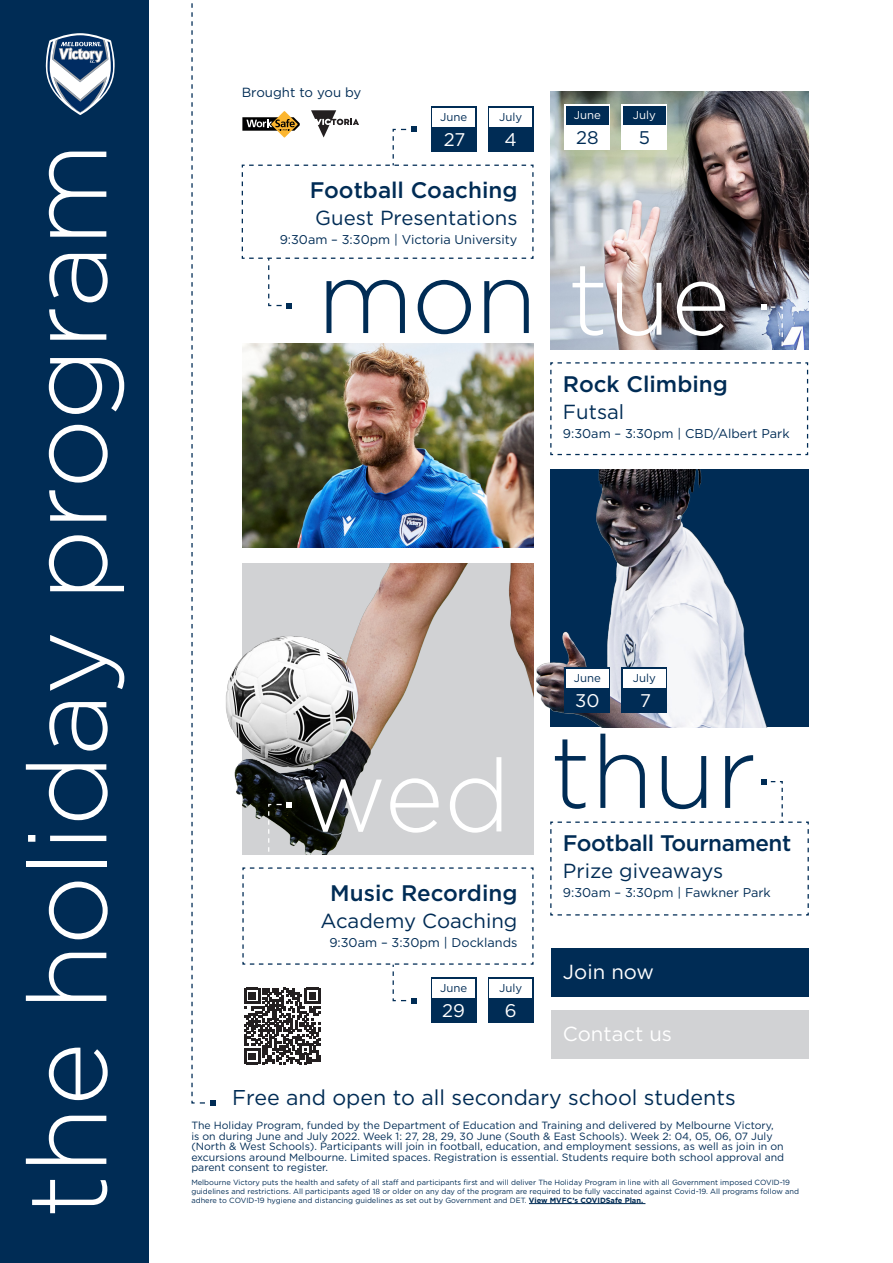
<style>
.page{position:relative;width:893px;height:1263px;background:#fff}
.page>*{position:absolute;margin:0;border:0;box-sizing:border-box;transform-origin:0 0}
.t1{font:300 110.25px "Gotham HTF";letter-spacing:-.02em;color:#fff}
.t2{font:300 101.7px "Gotham HTF";color:#002c55}
.t3{font:300 101.7px "Gotham HTF";color:#fff}
.t4{font:500 22.5px "Gotham HTF";color:#002c55}
.t5{font:500 22.5px "Gotham HTF";letter-spacing:-.02em;color:#002c55}
.t6{font:21.45px "Gotham HTF";color:#002c55}
.t7{font:20.4px "Gotham HTF";color:#002c55}
.t8{font:20.4px "Gotham HTF";color:#fff}
.t9{font:18.3px "Gotham HTF";color:#fff}
.t10{font:18.3px "Gotham HTF";color:#002c55}
.t11{font:13.2px "Gotham HTF";color:#002c55}
.t12{font:12.75px "Gotham HTF";color:#002c55}
.t13{font:11.4px "Gotham HTF";color:#002c55}
.t14{font:11.4px "Gotham HTF";color:#fff}
.t15{font:10.5px/10.5px "Gotham HTF";color:#002c55}
.t16{font:7.5px/9px "Gotham HTF";color:#002c55}
.s1{color:#fff}
.s2{font-weight:700}
</style>
<div class="page">
<img style="left:536px;top:469px;width:273px;height:258px">
<img style="left:550px;top:91px;width:258px;height:214px">
<img style="left:242px;top:344px;width:292px;height:203px">
<img style="left:225px;top:563px;width:309px;height:239px">
<div style="left:431px;top:106px;width:45px;height:46px;background:#002c55"></div>
<div style="left:433px;top:108px;width:42px;height:19px;background:#fff"></div>
<div style="left:488px;top:106px;width:46px;height:46px;background:#002c55"></div>
<div style="left:490px;top:108px;width:42px;height:19px;background:#fff"></div>
<svg style="left:191px;top:3px;width:24px;height:1102px"></svg>
<div style="left:0;top:0;width:149px;height:1263px;background:#002c55"></div>
<div style="left:551px;top:948px;width:257px;height:49px;background:#002c55"></div>
<div style="left:551px;top:1010px;width:257px;height:49px;background:#d1d2d4"></div>
<svg style="left:550px;top:305px;width:259px;height:151px"></svg>
<svg style="left:550px;top:779px;width:259px;height:137px"></svg>
<svg style="left:46px;top:33px;width:69px;height:82px"></svg>
<hr style="left:529px;top:1203px;width:116px;height:1px;background:#002c55">
<div style="left:564px;top:667px;width:46px;height:46px;background:#002c55"></div>
<div style="left:566px;top:669px;width:43px;height:19px;background:#fff"></div>
<div style="left:564px;top:104px;width:46px;height:46px;background:#fff"></div>
<div style="left:566px;top:106px;width:43px;height:19px;background:#002c55"></div>
<div style="left:622px;top:104px;width:45px;height:46px;background:#fff"></div>
<div style="left:623px;top:106px;width:43px;height:19px;background:#002c55"></div>
<div style="left:622px;top:667px;width:45px;height:46px;background:#002c55"></div>
<div style="left:623px;top:669px;width:43px;height:19px;background:#fff"></div>
<svg style="left:241px;top:110px;width:293px;height:198px"></svg>
<svg style="left:242px;top:802px;width:292px;height:262px"></svg>
<p class="t1" style="left:7px;top:1218px;width:1078px;rotate:-90deg">the holiday program</p>
<p class="t11" style="left:242px;top:85px;width:121px">Brought to you by</p>
<p class="t13" style="left:440px;top:111px;width:29px">June</p>
<p class="t9" style="left:444px;top:130px;width:23px">27</p>
<p class="t13" style="left:499px;top:111px;width:25px">July</p>
<p class="t9" style="left:505px;top:129px;width:14px">4</p>
<p class="t4" style="left:310px;top:177px;width:209px">Football Coaching</p>
<p class="t7" style="left:315px;top:207px;width:204px">Guest Presentations</p>
<p class="t12" style="left:280px;top:233px;width:239px">9:30am – 3:30pm | Victoria University</p>
<p class="t14" style="left:574px;top:109px;width:29px">June</p>
<p class="t10" style="left:576px;top:127px;width:24px">28</p>
<p class="t14" style="left:633px;top:109px;width:25px">July</p>
<p class="t10" style="left:639px;top:127px;width:13px">5</p>
<p class="t2" style="left:317px;top:242px;width:415px">mon <span class="s1">tue</span></p>
<p class="t4" style="left:563px;top:371px;width:166px">Rock Climbing</p>
<p class="t7" style="left:563px;top:401px;width:63px">Futsal</p>
<p class="t12" style="left:563px;top:427px;width:228px">9:30am – 3:30pm | CBD/Albert Park</p>
<p class="t3" style="left:299px;top:740px;width:213px">wed</p>
<p class="t4" style="left:330px;top:880px;width:189px">Music Recording</p>
<p class="t7" style="left:320px;top:909px;width:198px">Academy Coaching</p>
<p class="t12" style="left:329px;top:935px;width:190px">9:30am – 3:30pm | Docklands</p>
<p class="t13" style="left:440px;top:982px;width:29px">June</p>
<p class="t9" style="left:442px;top:1000px;width:24px">29</p>
<p class="t13" style="left:499px;top:982px;width:25px">July</p>
<p class="t9" style="left:505px;top:1000px;width:13px">6</p>
<p class="t13" style="left:574px;top:672px;width:29px">June</p>
<p class="t9" style="left:575px;top:690px;width:26px">30</p>
<p class="t13" style="left:633px;top:672px;width:25px">July</p>
<p class="t9" style="left:640px;top:690px;width:12px">7</p>
<p class="t2" style="left:550px;top:717px;width:208px">thur</p>
<p class="t5" style="left:563px;top:830px;width:230px">Football Tournament</p>
<p class="t7" style="left:563px;top:860px;width:162px">Prize giveaways</p>
<p class="t12" style="left:563px;top:886px;width:209px">9:30am – 3:30pm | Fawkner Park</p>
<p class="t8" style="left:563px;top:960px;width:93px">Join now</p>
<p class="t8" style="left:563px;top:1022px;width:111px">Contact us</p>
<p class="t6" style="left:232px;top:1086px;width:505px">Free and open to all secondary school students</p>
<p class="t15" style="left:191px;top:1120px;width:594px">The Holiday Program, funded by the Department of Education and Training and delivered by Melbourne Victory, is on during June and July 2022. Week 1: 27, 28, 29, 30 June (South &amp; East Schools). Week 2: 04, 05, 06, 07 July (North &amp; West Schools). Participants will join in football, education, and employment sessions, as well as join in on excursions around Melbourne. Limited spaces. Registration is essential. Students require both school approval and parent consent to register.</p>
<p class="t16" style="left:191px;top:1177px;width:609px">Melbourne Victory puts the health and safety of all staff and participants first and will deliver The Holiday Program in line with all Government imposed COVID-19 guidelines and restrictions. All participants aged 18 or older on any day of the program are required to be fully vaccinated against Covid-19. All programs follow and adhere to COVID-19 hygiene and distancing guidelines as set out by Government and DET. <span class="s2">View MVFC’s COVIDSafe Plan.</span></p>
</div>
